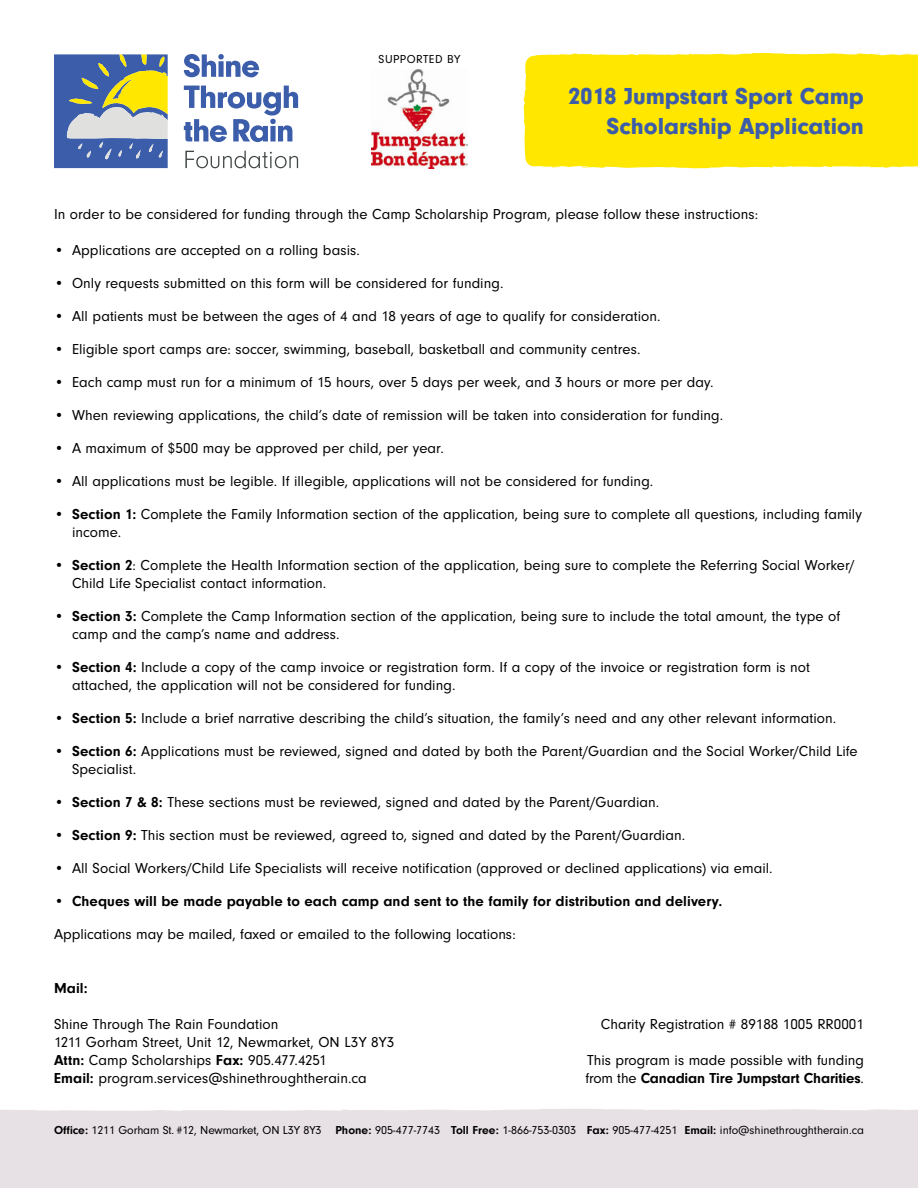
<style>
.page{position:relative;width:918px;height:1188px;background:#fff}
.page>*{position:absolute;margin:0;border:0;box-sizing:border-box;transform-origin:0 0}
.t1{font:900 24px/30px "Neuzeit Gro";color:#3c5daa;text-align:right}
.t2{font:15px/18px "Neuzeit Gro";color:#000}
.t3{font:700 15px "Neuzeit Gro";letter-spacing:.005em;color:#000}
.t4{font:12px "Neuzeit Gro";color:#000}
.t5{font:12px "Neuzeit Gro";letter-spacing:.04em;color:#000}
.s1{font-weight:700}
.s2{font-weight:400}
</style>
<div class="page">
<div style="left:523px;top:52px;width:395px;height:117px;background:#ffe700"></div>
<div style="left:0;top:1109px;width:918px;height:79px;background:#e7e1e5"></div>
<svg style="left:184px;top:54px;width:75px;height:23px"></svg>
<svg style="left:184px;top:86px;width:114px;height:56px"></svg>
<svg style="left:185px;top:151px;width:113px;height:17px"></svg>
<svg style="left:54px;top:54px;width:114px;height:114px;background:#7e8f99"></svg>
<img style="left:372px;top:70px;width:96px;height:98px">
<p class="t5" style="left:379px;top:52px;width:83px">SUPPORTED BY</p>
<h1 class="t1" style="left:568px;top:81px;width:297px">2018 Jumpstart Sport Camp<br>Scholarship Application</h1>
<p class="t2" style="left:54px;top:205px;width:706px">In order to be considered for funding through the Camp Scholarship Program, please follow these instructions:</p>
<p class="t2" style="left:54px;top:241px;width:307px">• Applications are accepted on a rolling basis.</p>
<p class="t2" style="left:54px;top:274px;width:451px">• Only requests submitted on this form will be considered for funding.</p>
<p class="t2" style="left:54px;top:307px;width:608px">• All patients must be between the ages of 4 and 18 years of age to qualify for consideration.</p>
<p class="t2" style="left:54px;top:340px;width:588px">• Eligible sport camps are: soccer, swimming, baseball, basketball and community centres.</p>
<p class="t2" style="left:54px;top:373px;width:661px">• Each camp must run for a minimum of 15 hours, over 5 days per week, and 3 hours or more per day.</p>
<p class="t2" style="left:54px;top:406px;width:671px">• When reviewing applications, the child’s date of remission will be taken into consideration for funding.</p>
<p class="t2" style="left:54px;top:439px;width:391px">• A maximum of $500 may be approved per child, per year.</p>
<p class="t2" style="left:54px;top:472px;width:601px">• All applications must be legible. If illegible, applications will not be considered for funding.</p>
<p class="t2" style="left:72px;top:505px;width:792px;text-indent:-18px">• <span class="s1">Section 1:</span> Complete the Family Information section of the application, being sure to complete all questions, including family income.</p>
<p class="t2" style="left:72px;top:556px;width:784px;text-indent:-18px">• <span class="s1">Section 2</span>: Complete the Health Information section of the application, being sure to complete the Referring Social Worker/<br>Child Life Specialist contact information.</p>
<p class="t2" style="left:72px;top:607px;width:770px;text-indent:-18px">• <span class="s1">Section 3:</span> Complete the Camp Information section of the application, being sure to include the total amount, the type of camp and the camp’s name and address.</p>
<p class="t2" style="left:72px;top:658px;width:740px;text-indent:-18px">• <span class="s1">Section 4:</span> Include a copy of the camp invoice or registration form. If a copy of the invoice or registration form is not attached, the application will not be considered for funding.</p>
<p class="t2" style="left:54px;top:709px;width:784px">• <span class="s1">Section 5:</span> Include a brief narrative describing the child’s situation, the family’s need and any other relevant information.</p>
<p class="t2" style="left:72px;top:742px;width:787px;text-indent:-18px">• <span class="s1">Section 6:</span> Applications must be reviewed, signed and dated by both the Parent/Guardian and the Social Worker/Child Life<br>Specialist.</p>
<p class="t2" style="left:54px;top:793px;width:607px">• <span class="s1">Section 7 &amp; 8:</span> These sections must be reviewed, signed and dated by the Parent/Guardian.</p>
<p class="t2" style="left:54px;top:826px;width:633px">• <span class="s1">Section 9:</span> This section must be reviewed, agreed to, signed and dated by the Parent/Guardian.</p>
<p class="t2" style="left:54px;top:859px;width:720px">• All Social Workers/Child Life Specialists will receive notification (approved or declined applications) via email.</p>
<p class="t3" style="left:54px;top:892px;width:670px"><span class="s2">•</span> Cheques will be made payable to each camp and sent to the family for distribution and delivery.</p>
<p class="t2" style="left:54px;top:925px;width:464px">Applications may be mailed, faxed or emailed to the following locations:</p>
<p class="t3" style="left:54px;top:979px;width:35px">Mail:</p>
<p class="t2" style="left:54px;top:1015px;width:342px">Shine Through The Rain Foundation<br>1211 Gorham Street, Unit 12, Newmarket, ON L3Y 8Y3<br><span class="s1">Attn:</span> Camp Scholarships <span class="s1">Fax:</span> 905.477.4251<br><span class="s1">Email:</span> program.services@shinethroughtherain.ca</p>
<p class="t2" style="left:601px;top:1015px;width:265px">Charity Registration # 89188 1005 RR0001</p>
<p class="t2" style="left:585px;top:1051px;width:280px">This program is made possible with funding from the <span class="s1">Canadian Tire Jumpstart Charities</span>.</p>
<p class="t4" style="left:54px;top:1124px;width:812px"><span class="s1">Office:</span> 1211 Gorham St. #12, Newmarket, ON L3Y 8Y3 <span class="s1">Phone:</span> 905-477-7743 <span class="s1">Toll Free:</span> 1-866-753-0303 <span class="s1">Fax:</span> 905-477-4251 <span class="s1">Email:</span> info@shinethroughtherain.ca</p>
</div>
